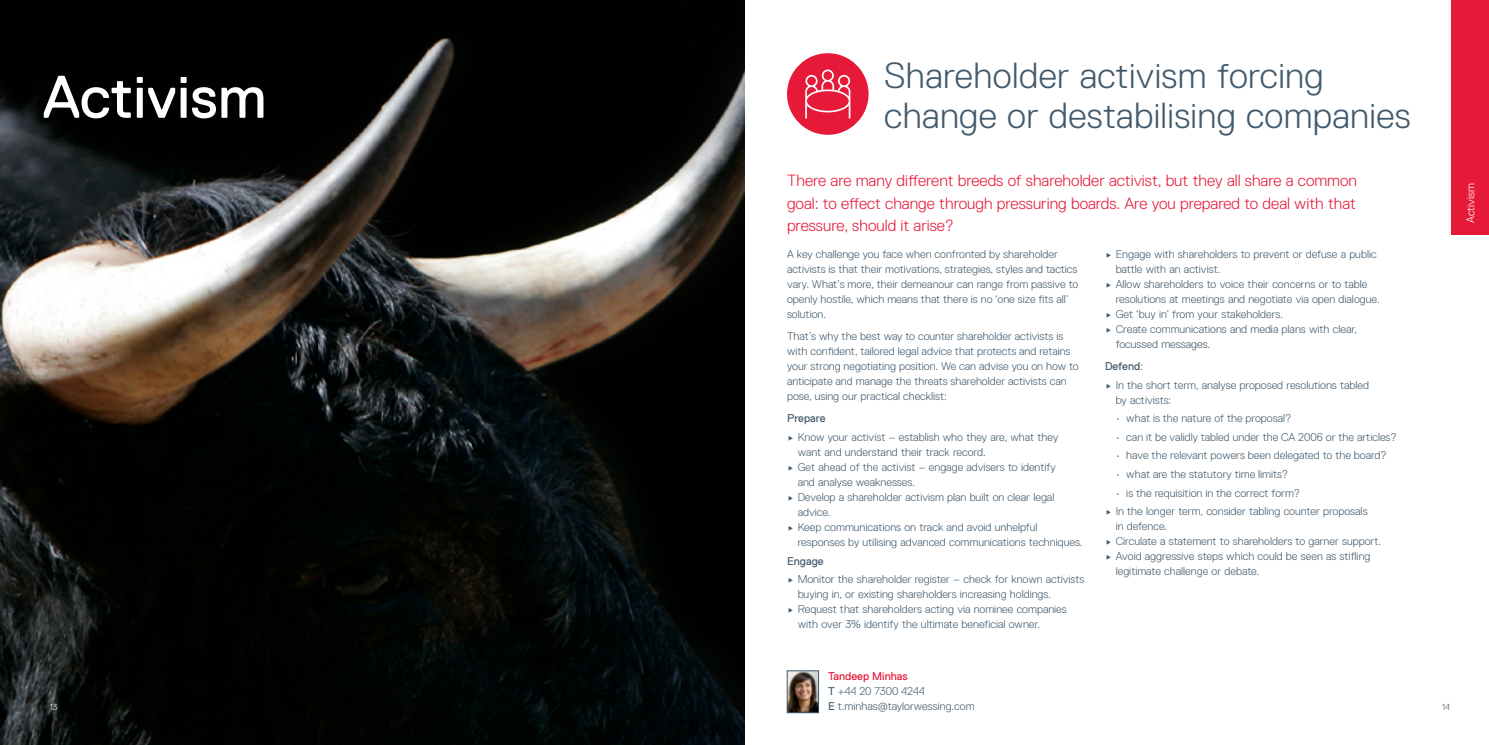
<style>
.page{position:relative;width:1489px;height:745px;background:#fff}
.page>*{position:absolute;margin:0;border:0;box-sizing:border-box;transform-origin:0 0}
.t1{font:60px "Replica Pro";color:#fff}
.t2{font:300 36.25px/40px "Replica Pro";letter-spacing:.01em;color:#425a6c}
.t3{font:300 16.25px/22.5px "Replica Pro";color:#e71939;text-align:justify}
.t4{font:300 11.25px/15px "Replica Pro";color:#425a6c}
.t5{font:11.25px "Replica Pro";color:#425a6c}
.t6{font:300 11.25px "Replica Pro";color:#fff}
.t7{font:300 8.75px "Replica Pro";color:#fff}
.t8{font:300 8.75px "Replica Pro";color:#425a6c}
.s1{font-weight:400;color:#e71939}
.s2{font-weight:400}
</style>
<div class="page">
<img style="left:0;top:0;width:744px;height:744px">
<div style="left:787px;top:53px;width:81px;height:82px;background:#e71939;border-radius:50%"></div>
<div style="left:1451px;top:0;width:37px;height:234px;background:#e71939"></div>
<svg style="left:805px;top:69px;width:45px;height:49px"></svg>
<img style="left:789px;top:672px;width:27px;height:38px">
<div style="left:787px;top:670px;width:31px;height:42px;border:1px solid #425a6c"></div>
<h1 class="t1" style="left:43px;top:64px;width:225px">Activism</h1>
<p class="t7" style="left:50px;top:701px;width:9px">13</p>
<h2 class="t2" style="left:884px;top:56px;width:528px">Shareholder activism forcing change or destabilising companies</h2>
<h3 class="t3" style="left:787px;top:169px;width:571px">There are many different breeds of shareholder activist, but they all share a common goal: to effect change through pressuring boards. Are you prepared to deal with that pressure, should it arise?</h3>
<p class="t6" style="left:1464px;top:223px;width:41px;rotate:-90deg">Activism</p>
<p class="t4" style="left:787px;top:246px;width:293px">A key challenge you face when confronted by shareholder activists is that their motivations, strategies, styles and tactics vary. What’s more, their demeanour can range from passive to openly hostile, which means that there is no ‘one size fits all’ solution.</p>
<p class="t4" style="left:787px;top:328px;width:293px">That’s why the best way to counter shareholder activists is with confident, tailored legal advice that protects and retains your strong negotiating position. We can advise you on how to anticipate and manage the threats shareholder activists can pose, using our practical checklist:</p>
<p class="t5" style="left:787px;top:412px;width:40px">Prepare</p>
<p class="t4" style="left:797px;top:429px;width:286px">Know your activist – establish who they are, what they want and understand their track record.<br>Get ahead of the activist – engage advisers to identify<br>and analyse weaknesses.<br>Develop a shareholder activism plan built on clear legal advice.<br>Keep communications on track and avoid unhelpful responses by utilising advanced communications techniques.</p>
<p class="t5" style="left:787px;top:554px;width:38px">Engage</p>
<p class="t4" style="left:797px;top:571px;width:288px">Monitor the shareholder register – check for known activists buying in, or existing shareholders increasing holdings.<br>Request that shareholders acting via nominee companies with over 3% identify the ultimate beneficial owner.</p>
<p class="t4" style="left:828px;top:668px;width:148px"><span class="s1">Tandeep Minhas<br></span><span class="s2">T</span> +44 20 7300 4244<br><span class="s2">E</span> t.minhas@taylorwessing.com</p>
<p class="t4" style="left:1115px;top:246px;width:265px">Engage with shareholders to prevent or defuse a public battle with an activist.<br>Allow shareholders to voice their concerns or to table resolutions at meetings and negotiate via open dialogue.<br>Get ‘buy in’ from your stakeholders.<br>Create communications and media plans with clear, focussed messages.</p>
<p class="t4" style="left:1115px;top:357px;width:255px;line-height:18.5px;text-indent:-11px"><span class="s2">Defend</span>:<br>In the short term, analyse proposed resolutions tabled</p>
<p class="t4" style="left:1115px;top:392px;width:57px">by activists:</p>
<p class="t4" style="left:1115px;top:411px;width:177px">• what is the nature of the proposal?</p>
<p class="t4" style="left:1115px;top:429px;width:282px">• can it be validly tabled under the CA 2006 or the articles?</p>
<p class="t4" style="left:1115px;top:448px;width:273px">• have the relevant powers been delegated to the board?</p>
<p class="t4" style="left:1115px;top:466px;width:174px">• what are the statutory time limits?</p>
<p class="t4" style="left:1115px;top:483px;width:253px;line-height:18.6px">• is the requisition in the correct form?<br>In the longer term, consider tabling counter proposals</p>
<p class="t4" style="left:1115px;top:518px;width:267px">in defence.<br>Circulate a statement to shareholders to garner support.<br>Avoid aggressive steps which could be seen as stifling legitimate challenge or debate.</p>
<p class="t8" style="left:1441px;top:701px;width:9px">14</p>
</div>
